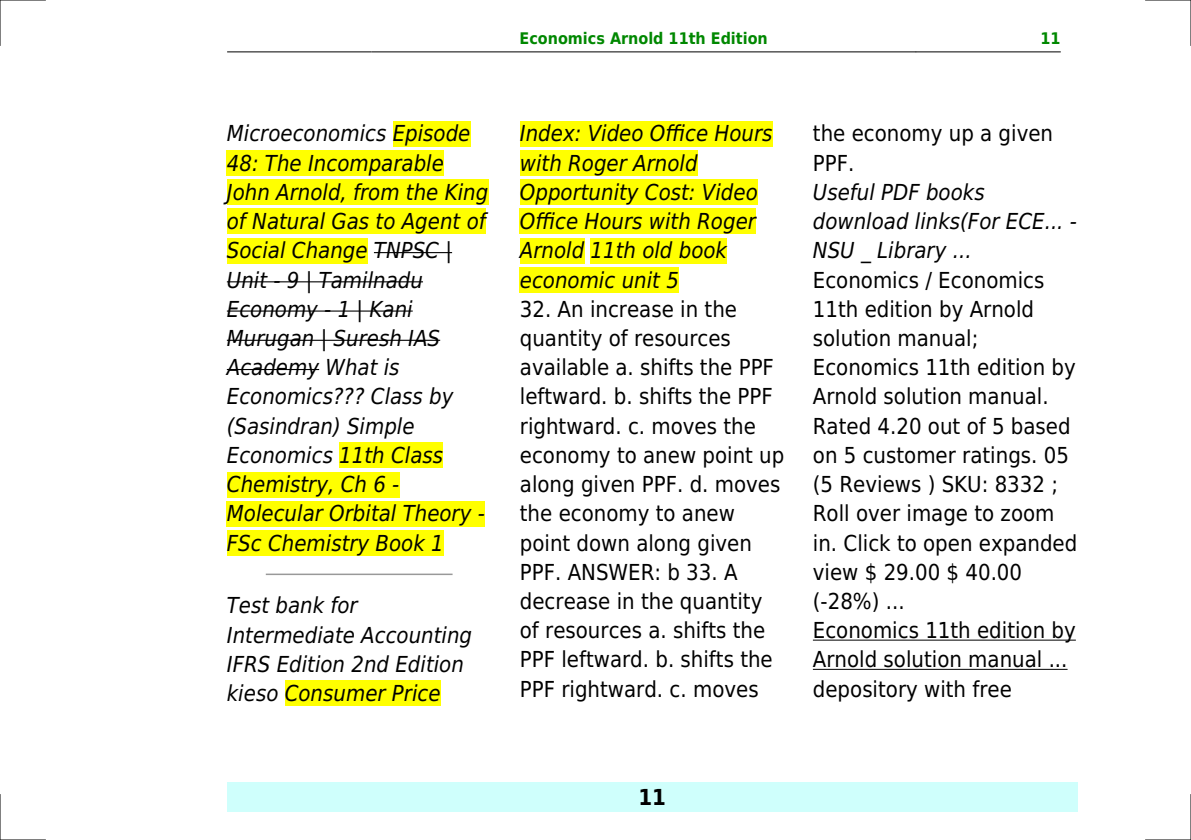
<style>
.page{position:relative;width:1191px;height:840px;background:#fff}
.page>*{position:absolute;margin:0;border:0;box-sizing:border-box;transform-origin:0 0}
.t1{font:22px/29.2px "DejaVu Sans Condensed";color:#000}
.t2{font:italic 22px/29.2px "DejaVu Sans Condensed";color:#000}
.t3{font:700 22px "DejaVu Sans Condensed";color:#000}
.t4{font:700 16px "DejaVu Sans Condensed";color:#080}
</style>
<div class="page">
<hr style="left:227px;top:51px;width:144px;height:1px;background:#000">
<hr style="left:372px;top:51px;width:543px;height:1px;background:#000">
<hr style="left:916px;top:51px;width:144px;height:1px;background:#000">
<div style="left:227px;top:782px;width:850px;height:29px;background:#cffffc"></div>
<div style="left:393px;top:121px;width:77px;height:25px;background:#ff0"></div>
<div style="left:227px;top:150px;width:217px;height:26px;background:#ff0"></div>
<div style="left:227px;top:179px;width:261px;height:26px;background:#ff0"></div>
<div style="left:227px;top:208px;width:259px;height:26px;background:#ff0"></div>
<div style="left:227px;top:238px;width:141px;height:25px;background:#ff0"></div>
<hr style="left:374px;top:252px;width:78px;height:1px;background:#000">
<hr style="left:227px;top:281px;width:196px;height:1px;background:#000">
<hr style="left:227px;top:310px;width:186px;height:1px;background:#000">
<hr style="left:227px;top:339px;width:213px;height:1px;background:#000">
<hr style="left:227px;top:369px;width:92px;height:1px;background:#000">
<div style="left:339px;top:442px;width:104px;height:26px;background:#ff0"></div>
<div style="left:227px;top:471px;width:172px;height:26px;background:#ff0"></div>
<div style="left:227px;top:500px;width:258px;height:26px;background:#ff0"></div>
<div style="left:227px;top:530px;width:217px;height:25px;background:#ff0"></div>
<hr style="left:266px;top:573px;width:186px;height:1px;background:#999">
<div style="left:285px;top:680px;width:155px;height:25px;background:#ff0"></div>
<div style="left:520px;top:121px;width:252px;height:25px;background:#ff0"></div>
<div style="left:520px;top:150px;width:177px;height:26px;background:#ff0"></div>
<div style="left:520px;top:179px;width:238px;height:26px;background:#ff0"></div>
<div style="left:520px;top:208px;width:236px;height:26px;background:#ff0"></div>
<div style="left:520px;top:238px;width:64px;height:25px;background:#ff0"></div>
<div style="left:590px;top:238px;width:137px;height:25px;background:#ff0"></div>
<div style="left:520px;top:267px;width:159px;height:25px;background:#ff0"></div>
<hr style="left:813px;top:639px;width:262px;height:1px;background:#000">
<hr style="left:813px;top:668px;width:254px;height:1px;background:#000">
<hr style="left:0;top:0;width:45px;height:1px;background:#000">
<hr style="left:1145px;top:0;width:46px;height:1px;background:#000">
<hr style="left:0;top:839px;width:45px;height:1px;background:#000">
<hr style="left:1145px;top:839px;width:46px;height:1px;background:#000">
<hr style="left:0;top:0;width:1px;height:45px;background:#000">
<hr style="left:0;top:794px;width:1px;height:45px;background:#000">
<hr style="left:1190px;top:0;width:1px;height:45px;background:#000">
<hr style="left:1190px;top:794px;width:1px;height:45px;background:#000">
<p class="t4" style="left:519px;top:29px;width:250px">Economics Arnold 11th Edition</p>
<p class="t4" style="left:1040px;top:29px;width:22px">11</p>
<p class="t2" style="left:227px;top:119px;width:263px">Microeconomics Episode<br>48: The Incomparable<br>John Arnold, from the King of Natural Gas to Agent of<br>Social Change TNPSC |<br>Unit - 9 | Tamilnadu<br>Economy - 1 | Kani<br>Murugan | Suresh IAS<br>Academy What is<br>Economics??? Class by (Sasindran) Simple<br>Economics 11th Class<br>Chemistry, Ch 6 -<br>Molecular Orbital Theory -<br>FSc Chemistry Book 1</p>
<p class="t2" style="left:227px;top:590px;width:247px">Test bank for<br>Intermediate Accounting<br>IFRS Edition 2nd Edition kieso Consumer Price</p>
<p class="t2" style="left:520px;top:119px;width:254px">Index: Video Office Hours with Roger Arnold<br>Opportunity Cost: Video<br>Office Hours with Roger<br>Arnold 11th old book economic unit 5</p>
<p class="t1" style="left:520px;top:294px;width:266px">32. An increase in the quantity of resources available a. shifts the PPF leftward. b. shifts the PPF rightward. c. moves the economy to anew point up along given PPF. d. moves the economy to anew point down along given<br>PPF. ANSWER: b 33. A decrease in the quantity of resources a. shifts the<br>PPF leftward. b. shifts the<br>PPF rightward. c. moves</p>
<p class="t1" style="left:813px;top:119px;width:242px">the economy up a given<br>PPF.</p>
<p class="t2" style="left:813px;top:177px;width:266px">Useful PDF books download links(For ECE... -<br>NSU _ Library ...</p>
<p class="t1" style="left:813px;top:265px;width:266px">Economics / Economics<br>11th edition by Arnold solution manual;<br>Economics 11th edition by<br>Arnold solution manual.<br>Rated 4.20 out of 5 based on 5 customer ratings. 05 (5 Reviews ) SKU: 8332 ;<br>Roll over image to zoom in. Click to open expanded view $ 29.00 $ 40.00 (-28%) ...<br>Economics 11th edition by<br>Arnold solution manual ... depository with free</p>
<p class="t3" style="left:638px;top:783px;width:29px">11</p>
</div>
